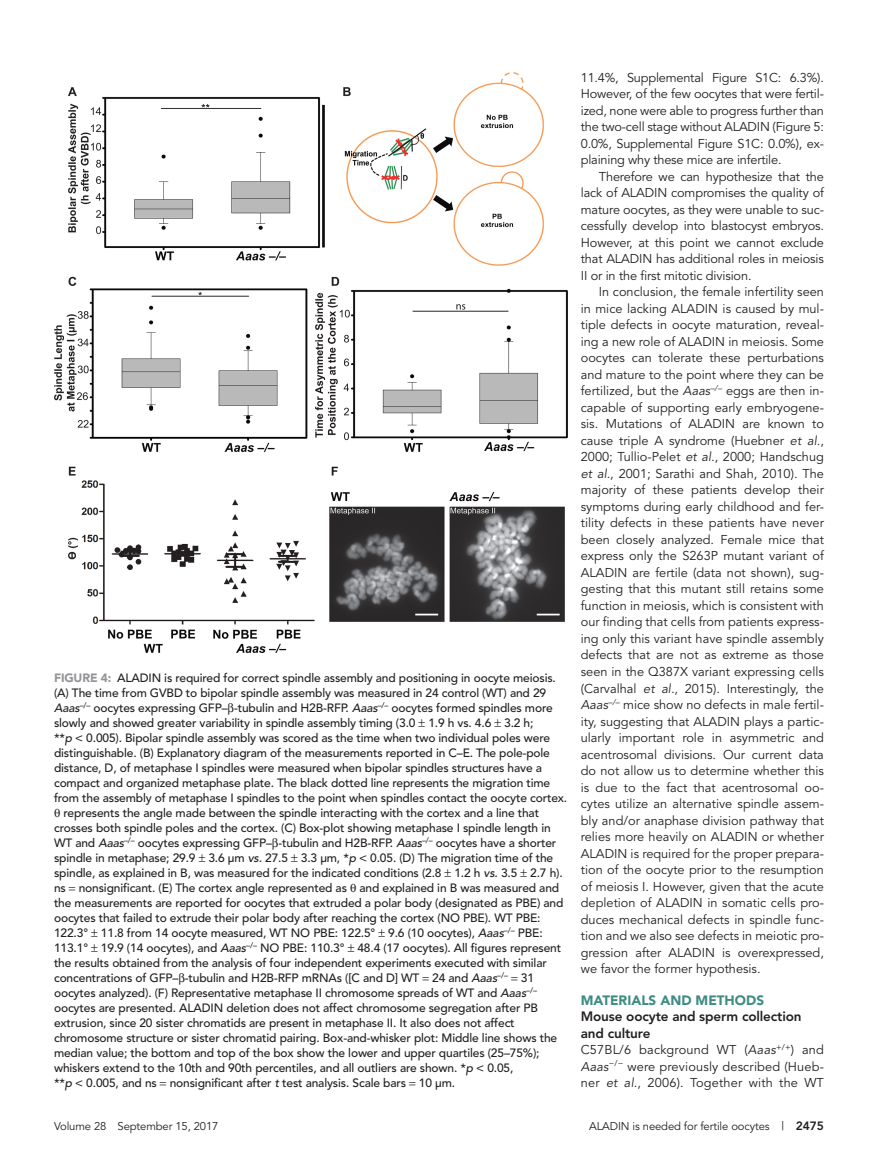
<style>
.page{position:relative;width:878px;height:1175px;background:#fff}
.page>*{position:absolute;margin:0;border:0;box-sizing:border-box;transform-origin:0 0}
.t1{font:800 13.5px/16.5px "Avenir";letter-spacing:-.01em;color:#231f20}
.t2{font:900 13.5px "Avenir";color:#3e8c83}
.t3{font:12.75px/16.5px "Avenir";letter-spacing:-.01em;color:#231f20;text-align:justify}
.t4{font:500 12px "Avenir";letter-spacing:-.01em;color:#231f20}
.t5{font:11.25px "Avenir";letter-spacing:-.01em;color:#231f20}
.s1{font-weight:900;color:#939598}
.s2{font-style:italic}
.s3{font-size:12px}
.s4{font-weight:800;font-size:12px}
</style>
<div class="page">
<img style="left:54px;top:72px;width:513px;height:580px">
<p class="t4" style="left:54px;top:670px;width:503px"><span class="s1">FIGURE 4:</span> ALADIN is required for correct spindle assembly and positioning in oocyte meiosis.</p>
<p class="t4" style="left:54px;top:685px;width:493px">(A) The time from GVBD to bipolar spindle assembly was measured in 24 control (WT) and 29</p>
<p class="t4" style="left:54px;top:700px;width:500px"><span class="s2">Aaas</span><sup>–/–</sup> oocytes expressing GFP– -tubulin and H2B-RFP. <span class="s2">Aaas</span><sup>–/–</sup> oocytes formed spindles more</p>
<p class="t4" style="left:54px;top:715px;width:481px">slowly and showed greater variability in spindle assembly timing (3.0 1.9 h vs. 4.6 3.2 h;</p>
<p class="t4" style="left:54px;top:730px;width:497px">**<span class="s2">p</span> &lt; 0.005). Bipolar spindle assembly was scored as the time when two individual poles were</p>
<p class="t4" style="left:54px;top:745px;width:497px">distinguishable. (B) Explanatory diagram of the measurements reported in C–E. The pole-pole</p>
<p class="t4" style="left:54px;top:760px;width:489px">distance, D, of metaphase I spindles were measured when bipolar spindles structures have a</p>
<p class="t4" style="left:54px;top:775px;width:498px">compact and organized metaphase plate. The black dotted line represents the migration time</p>
<p class="t4" style="left:54px;top:790px;width:514px">from the assembly of metaphase I spindles to the point when spindles contact the oocyte cortex.</p>
<p class="t4" style="left:63px;top:805px;width:477px">represents the angle made between the spindle interacting with the cortex and a line that</p>
<p class="t4" style="left:54px;top:820px;width:498px">crosses both spindle poles and the cortex. (C) Box-plot showing metaphase I spindle length in</p>
<p class="t4" style="left:54px;top:835px;width:504px">WT and <span class="s2">Aaas</span><sup>–/–</sup> oocytes expressing GFP– -tubulin and H2B-RFP. <span class="s2">Aaas</span><sup>–/–</sup> oocytes have a shorter</p>
<p class="t4" style="left:54px;top:850px;width:500px">spindle in metaphase; 29.9 3.6 µm <span class="s2">vs.</span> 27.5 3.3 µm, *<span class="s2">p</span> &lt; 0.05. (D) The migration time of the</p>
<p class="t4" style="left:54px;top:865px;width:510px">spindle, as explained in B, was measured for the indicated conditions (2.8 1.2 h <span class="s2">vs.</span> 3.5 2.7 h).</p>
<p class="t4" style="left:54px;top:880px;width:506px">ns nonsignificant. (E) The cortex angle represented as and explained in B was measured and</p>
<p class="t4" style="left:54px;top:895px;width:511px">the measurements are reported for oocytes that extruded a polar body (designated as PBE) and</p>
<p class="t4" style="left:54px;top:910px;width:488px">oocytes that failed to extrude their polar body after reaching the cortex (NO PBE). WT PBE:</p>
<p class="t4" style="left:54px;top:925px;width:490px">122.3° 11.8 from 14 oocyte measured, WT NO PBE: 122.5° 9.6 (10 oocytes), <span class="s2">Aaas</span><sup>–/–</sup> PBE:</p>
<p class="t4" style="left:54px;top:940px;width:508px">113.1° 19.9 (14 oocytes), and <span class="s2">Aaas</span><sup>–/–</sup> NO PBE: 110.3° 48.4 (17 oocytes). All figures represent</p>
<p class="t4" style="left:54px;top:955px;width:494px">the results obtained from the analysis of four independent experiments executed with similar</p>
<p class="t4" style="left:54px;top:970px;width:481px">concentrations of GFP– -tubulin and H2B-RFP mRNAs ([C and D] WT 24 and <span class="s2">Aaas</span><sup>–/–</sup> 31</p>
<p class="t4" style="left:54px;top:985px;width:484px">oocytes analyzed). (F) Representative metaphase II chromosome spreads of WT and <span class="s2">Aaas</span><sup>–/–</sup></p>
<p class="t4" style="left:54px;top:1000px;width:485px">oocytes are presented. ALADIN deletion does not affect chromosome segregation after PB</p>
<p class="t4" style="left:54px;top:1015px;width:462px">extrusion, since 20 sister chromatids are present in metaphase II. It also does not affect</p>
<p class="t4" style="left:54px;top:1030px;width:504px">chromosome structure or sister chromatid pairing. Box-and-whisker plot: Middle line shows the</p>
<p class="t4" style="left:54px;top:1045px;width:487px">median value; the bottom and top of the box show the lower and upper quartiles (25–75%);</p>
<p class="t4" style="left:54px;top:1060px;width:461px">whiskers extend to the 10th and 90th percentiles, and all outliers are shown. *<span class="s2">p</span> &lt; 0.05,</p>
<p class="t4" style="left:54px;top:1075px;width:402px">**<span class="s2">p</span> &lt; 0.005, and ns nonsignificant after <span class="s2">t</span> test analysis. Scale bars 10 µm.</p>
<p class="t3" style="left:580px;top:69px;width:245px">11.4%, Supplemental Figure S1C: 6.3%).<br>However, of the few oocytes that were fertil&shy;ized, none were able to progress further than the two-cell stage without ALADIN (Figure 5:<br>0.0%, Supplemental Figure S1C: 0.0%), ex&shy;plaining why these mice are infertile.</p>
<p class="t3" style="left:580px;top:168px;width:245px;text-indent:18px">Therefore we can hypothesize that the lack of ALADIN compromises the quality of mature oocytes, as they were unable to suc&shy;cessfully develop into blastocyst embryos.<br>However, at this point we cannot exclude that ALADIN has additional roles in meiosis II or in the first mitotic division.</p>
<p class="t3" style="left:580px;top:284px;width:245px;text-indent:18px">In conclusion, the female infertility seen in mice lacking ALADIN is caused by mul&shy;tiple defects in oocyte maturation, reveal&shy;ing a new role of ALADIN in meiosis. Some oocytes can tolerate these perturbations and mature to the point where they can be fertilized, but the <span class="s2">Aaas</span><sup>–/–</sup> eggs are then in&shy;capable of supporting early embryogene&shy;sis. Mutations of ALADIN are known to cause triple A syndrome (Huebner <span class="s2">et al.</span>, 2000; Tullio-Pelet <span class="s2">et al.</span>, 2000; Handschug <span class="s2">et al.</span>, 2001; Sarathi and Shah, 2010). The majority of these patients develop their symptoms during early childhood and fer&shy;tility defects in these patients have never been closely analyzed. Female mice that express only the S263P mutant variant of ALADIN are fertile (data not shown), sug&shy;gesting that this mutant still retains some function in meiosis, which is consistent with our finding that cells from patients express&shy;ing only this variant have spindle assembly defects that are not as extreme as those seen in the Q387X variant expressing cells (Carvalhal <span class="s2">et al.</span>, 2015). Interestingly, the <span class="s2">Aaas</span><sup>–/–</sup> mice show no defects in male fertil&shy;ity, suggesting that ALADIN plays a partic&shy;ularly important role in asymmetric and acentrosomal divisions. Our current data do not allow us to determine whether this is due to the fact that acentrosomal oo&shy;cytes utilize an alternative spindle assem&shy;bly and/or anaphase division pathway that relies more heavily on ALADIN or whether ALADIN is required for the proper prepara&shy;tion of the oocyte prior to the resumption of meiosis I. However, given that the acute depletion of ALADIN in somatic cells pro&shy;duces mechanical defects in spindle func&shy;tion and we also see defects in meiotic pro&shy;gression after ALADIN is overexpressed, we favor the former hypothesis.</p>
<p class="t2" style="left:580px;top:991px;width:185px">MATERIALS AND METHODS</p>
<p class="t1" style="left:580px;top:1008px;width:222px">Mouse oocyte and sperm collection and culture</p>
<p class="t3" style="left:580px;top:1041px;width:245px">C57BL/6 background WT (<span class="s2">Aaas</span><sup>+/+</sup>) and <span class="s2">Aaas</span><sup>−/−</sup> were previously described (Hueb&shy;ner <span class="s2">et al.</span>, 2006). Together with the WT</p>
<p class="t5" style="left:54px;top:1119px;width:166px">Volume 28 September 15, 2017</p>
<p class="t5" style="left:589px;top:1119px;width:236px">ALADIN is needed for fertile oocytes <span class="s3">|</span> <span class="s4">2475</span></p>
</div>
